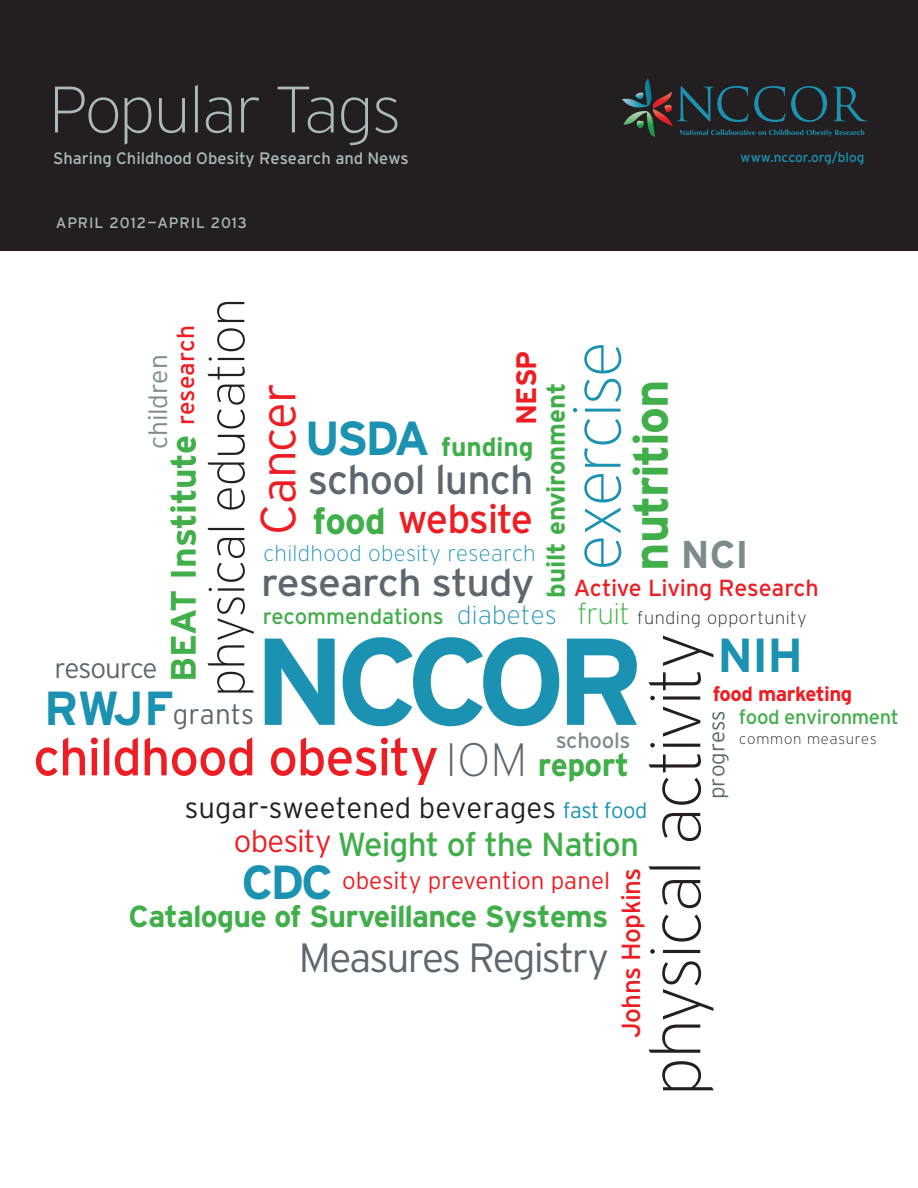
<style>
.page{position:relative;width:918px;height:1188px;background:#fff}
.page>*{position:absolute;margin:0;border:0;box-sizing:border-box;transform-origin:0 0}
.t1{font:700 123.3px "Interstate";letter-spacing:-.09em;color:#1b92b1}
.t2{font:200 71.1px "Interstate";letter-spacing:-.03em;color:#231f20}
.t3{font:200 67.65px "Interstate";letter-spacing:-.04em;color:#1b92b1}
.t4{font:200 65.4px "Interstate";letter-spacing:-.025em;color:#abbabb}
.t5{font:52.2px "Interstate";letter-spacing:-.025em;color:#ee1d23}
.t6{font:200 50.7px "Interstate";letter-spacing:-.02em;color:#231f20}
.t7{font:300 49.35px "Interstate";letter-spacing:-.02em;color:#ee1d23}
.t8{font:700 48.6px "Interstate";letter-spacing:-.03em;color:#40ae49}
.t9{font:700 47.7px "Interstate";letter-spacing:-.02em;color:#1b92b1}
.t10{font:200 46.65px "Interstate";color:#5e676e}
.t11{font:40.95px "Interstate";letter-spacing:-.025em;color:#5e676e}
.t12{font:300 40.8px "Interstate";letter-spacing:-.045em;color:#5e676e}
.t13{font:40.35px "Interstate";letter-spacing:-.035em;color:#ee1d23}
.t14{font:700 38.7px "Interstate";color:#7e8b8d}
.t15{font:38.4px "Interstate";letter-spacing:-.03em;color:#5e676e;scale:1.08 1}
.t16{font:700 35.4px "Interstate";letter-spacing:-.015em;color:#40ae49}
.t17{font:33.45px "Interstate";letter-spacing:-.03em;color:#40ae49}
.t18{font:700 31.8px "Interstate";letter-spacing:-.02em;color:#40ae49}
.t19{font:300 31.2px "Interstate";letter-spacing:-.025em;color:#ee1d23}
.t20{font:700 30.45px "Interstate";letter-spacing:-.025em;color:#40ae49}
.t21{font:300 29.25px "Interstate";color:#231f20}
.t22{font:700 28.2px "Interstate";color:#ee1d23}
.t23{font:300 27.9px "Interstate";letter-spacing:-.03em;color:#5e676e}
.t24{font:700 26.4px "Interstate";letter-spacing:-.005em;color:#40ae49}
.t25{font:300 26.25px "Interstate";letter-spacing:-.005em;color:#7e8b8d}
.t26{font:26.1px "Interstate";letter-spacing:-.025em;color:#ee1d23}
.t27{font:700 25.95px "Interstate";letter-spacing:-.01em;color:#40ae49}
.t28{font:200 25.95px "Interstate";letter-spacing:.015em;color:#1b92b1}
.t29{font:24.6px "Interstate";color:#ee1d23}
.t30{font:300 24.15px "Interstate";color:#ee1d23}
.t31{font:23.4px "Interstate";letter-spacing:-.01em;color:#ee1d23}
.t32{font:300 22.35px "Interstate";letter-spacing:-.005em;color:#5e676e}
.t33{font:200 22.2px "Interstate";letter-spacing:.015em;color:#1b92b1}
.t34{font:21.9px "Interstate";letter-spacing:-.005em;color:#40ae49}
.t35{font:300 21.9px "Interstate";letter-spacing:-.025em;color:#1b92b1}
.t36{font:21.9px "Interstate";letter-spacing:-.015em;color:#7e8b8d}
.t37{font:700 20.55px "Interstate";letter-spacing:-.025em;color:#ee1d23}
.t38{font:20.1px "Interstate";letter-spacing:-.02em;color:#40ae49}
.t39{font:200 17.85px "Interstate";letter-spacing:.035em;color:#231f20}
.t40{font:16.5px "Interstate";letter-spacing:-.005em;color:#abbabb}
.t41{font:15px "Interstate";letter-spacing:.06em;color:#abbabb}
.t42{font:200 14.85px "Interstate";letter-spacing:.06em;color:#231f20}
.t43{font:13.5px "Interstate";color:#1b92b1}
.s1{font-weight:700;font-size:37.05px;color:#40ae49}
.s2{font-size:29.4px;color:#40ae49}
</style>
<div class="page">
<div style="left:0;top:0;width:918px;height:250px;background:#231f20"></div>
<svg style="left:622px;top:78px;width:246px;height:59px"></svg>
<h3 class="t4" style="left:49px;top:74px;width:354px">Popular Tags</h3>
<p class="t40" style="left:53px;top:149px;width:357px">Sharing Childhood Obesity Research and News</p>
<p class="t41" style="left:56px;top:214px;width:193px">APRIL 2012—APRIL 2013</p>
<p class="t43" style="left:741px;top:150px;width:125px">www.nccor.org/blog</p>
<h3 class="t6" style="left:199px;top:697px;width:401px;rotate:-90deg">physical education</h3>
<h3 class="t29" style="left:172px;top:425px;width:101px;rotate:-90deg">research</h3>
<h3 class="t3" style="left:560px;top:571px;width:231px;rotate:-90deg">exercise</h3>
<h3 class="t22" style="left:511px;top:425px;width:75px;rotate:-90deg">NESP</h3>
<h3 class="t25" style="left:143px;top:449px;width:96px;rotate:-90deg">children</h3>
<h3 class="t8" style="left:624px;top:571px;width:193px;rotate:-90deg">nutrition</h3>
<h3 class="t27" style="left:541px;top:598px;width:216px;rotate:-90deg">built environment</h3>
<h3 class="t7" style="left:250px;top:535px;width:153px;rotate:-90deg">Cancer</h3>
<h3 class="t9" style="left:305px;top:412px;width:127px">USDA</h3>
<h3 class="t24" style="left:441px;top:432px;width:94px">funding</h3>
<h3 class="t16" style="left:163px;top:682px;width:248px;rotate:-90deg">BEAT Institute</h3>
<h3 class="t11" style="left:308px;top:457px;width:227px">school lunch</h3>
<h3 class="t13" style="left:312px;top:496px;width:222px"><span class="s1">food</span> website</h3>
<h3 class="t14" style="left:681px;top:533px;width:69px">NCI</h3>
<h3 class="t33" style="left:263px;top:541px;width:274px">childhood obesity research</h3>
<h3 class="t15" style="left:261px;top:561px;width:255px">research study</h3>
<h3 class="t31" style="left:574px;top:575px;width:247px">Active Living Research</h3>
<h3 class="t28" style="left:457px;top:601px;width:174px">diabetes <span class="s2">fruit</span></h3>
<h3 class="t34" style="left:263px;top:604px;width:183px">recommendations</h3>
<p class="t39" style="left:637px;top:608px;width:171px">funding opportunity</p>
<h2 class="t2" style="left:637px;top:1096px;width:465px;rotate:-90deg">physical activity</h2>
<h1 class="t1" style="left:254px;top:613px;width:392px">NCCOR</h1>
<h3 class="t9" style="left:718px;top:629px;width:87px">NIH</h3>
<h3 class="t23" style="left:54px;top:653px;width:105px">resource</h3>
<p class="t37" style="left:713px;top:683px;width:141px">food marketing</p>
<h3 class="t9" style="left:44px;top:682px;width:131px">RWJF</h3>
<h3 class="t23" style="left:173px;top:699px;width:83px">grants</h3>
<p class="t38" style="left:739px;top:705px;width:162px">food environment</p>
<h3 class="t32" style="left:704px;top:799px;width:90px;rotate:-90deg">progress</h3>
<h3 class="t36" style="left:556px;top:728px;width:76px">schools</h3>
<p class="t42" style="left:739px;top:731px;width:139px">common measures</p>
<h3 class="t5" style="left:33px;top:728px;width:407px">childhood obesity</h3>
<h3 class="t10" style="left:445px;top:735px;width:83px">IOM</h3>
<h3 class="t18" style="left:538px;top:747px;width:93px">report</h3>
<h3 class="t21" style="left:185px;top:791px;width:373px">sugar-sweetened beverages</h3>
<h3 class="t35" style="left:563px;top:798px;width:86px">fast food</h3>
<h3 class="t19" style="left:234px;top:824px;width:99px">obesity</h3>
<h3 class="t17" style="left:338px;top:825px;width:303px">Weight of the Nation</h3>
<h3 class="t9" style="left:241px;top:856px;width:93px">CDC</h3>
<h3 class="t26" style="left:616px;top:1038px;width:172px;rotate:-90deg">Johns Hopkins</h3>
<h3 class="t30" style="left:342px;top:867px;width:270px">obesity prevention panel</h3>
<h3 class="t20" style="left:128px;top:899px;width:482px">Catalogue of Surveillance Systems</h3>
<h3 class="t12" style="left:299px;top:934px;width:312px">Measures Registry</h3>
</div>
